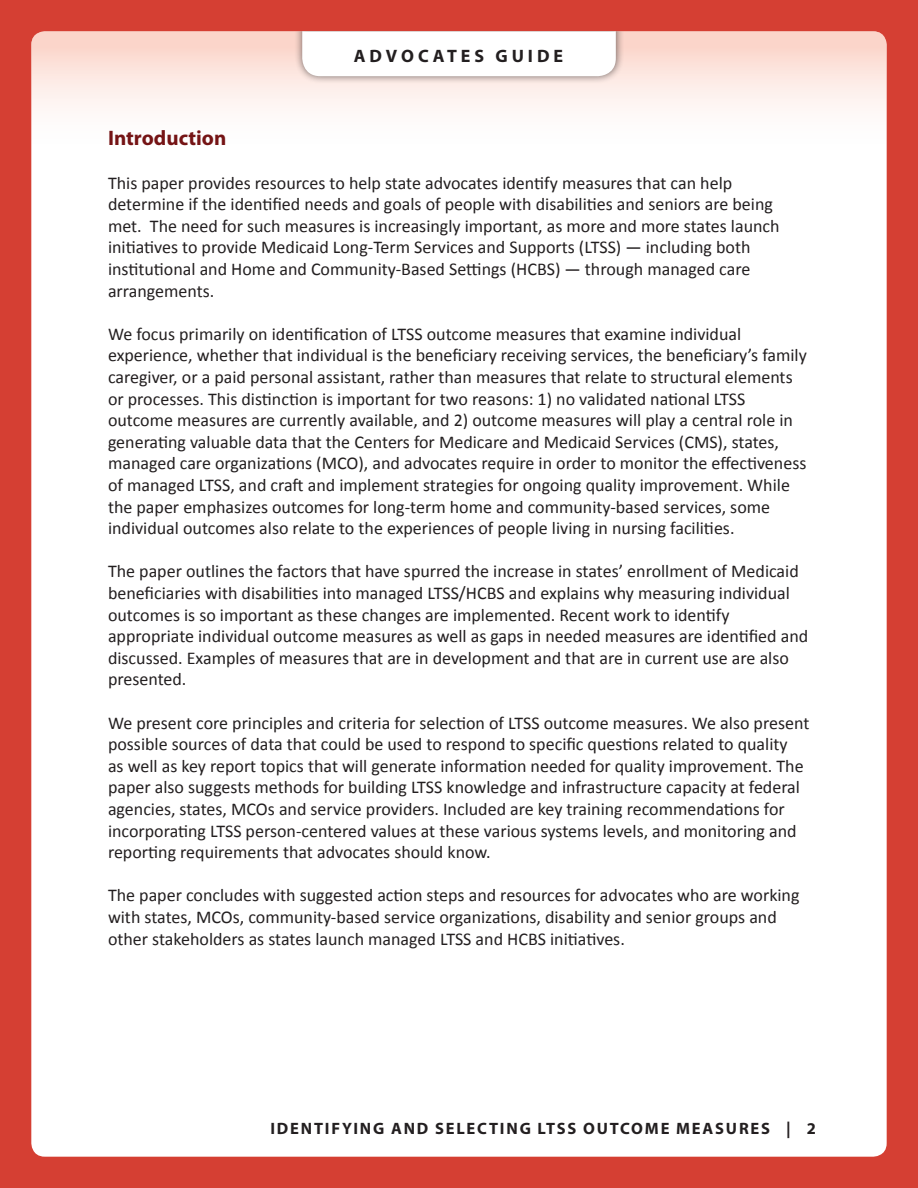
<style>
.page{position:relative;width:918px;height:1188px;background:#d53f33}
.page>*{position:absolute;margin:0;border:0;box-sizing:border-box;transform-origin:0 0}
.Subhead_1{font:700 21px "Myriad Pro";color:#751415}
.Body_text_1{font:18px/21.6px "Calibri";color:#231f20}
.t1{font:700 18px "Myriad Pro";letter-spacing:.22em;color:#231f20}
.bottom_folio{font:700 16.5px "Myriad Pro";letter-spacing:.11em;color:#231f20}
</style>
<div class="page">
<div style="left:31px;top:31px;width:856px;height:1126px;background:#fff;border-radius:14px"></div>
<div style="left:31px;top:31px;width:856px;height:126px;background:linear-gradient(to bottom,#fbd4c8,#fff)"></div>
<div style="left:294px;top:31px;width:330px;height:53px;background:#231f20;opacity:.65"></div>
<svg style="left:302px;top:31px;width:314px;height:45px"></svg>
<p class="t1" style="left:354px;top:44px;width:211px">ADVOCATES GUIDE</p>
<p class="Subhead_1" style="left:108px;top:125px;width:120px">Introduction</p>
<p class="Body_text_1" style="left:108px;top:172px;width:673px">This paper provides resources to help state advocates identify measures that can help determine if the identified needs and goals of people with disabilities and seniors are being met. The need for such measures is increasingly important, as more and more states launch initiatives to provide Medicaid Long-Term Services and Supports (LTSS) — including both institutional and Home and Community-Based Settings (HCBS) — through managed care arrangements.</p>
<p class="Body_text_1" style="left:108px;top:323px;width:700px">We focus primarily on identification of LTSS outcome measures that examine individual experience, whether that individual is the beneficiary receiving services, the beneficiary’s family caregiver, or a paid personal assistant, rather than measures that relate to structural elements or processes. This distinction is important for two reasons: 1) no validated national LTSS outcome measures are currently available, and 2) outcome measures will play a central role in generating valuable data that the Centers for Medicare and Medicaid Services (CMS), states, managed care organizations (MCO), and advocates require in order to monitor the effectiveness of managed LTSS, and craft and implement strategies for ongoing quality improvement. While the paper emphasizes outcomes for long-term home and community-based services, some individual outcomes also relate to the experiences of people living in nursing facilities.</p>
<p class="Body_text_1" style="left:108px;top:561px;width:702px">The paper outlines the factors that have spurred the increase in states’ enrollment of Medicaid beneficiaries with disabilities into managed LTSS/HCBS and explains why measuring individual outcomes is so important as these changes are implemented. Recent work to identify appropriate individual outcome measures as well as gaps in needed measures are identified and discussed. Examples of measures that are in development and that are in current use are also presented.</p>
<p class="Body_text_1" style="left:108px;top:712px;width:703px">We present core principles and criteria for selection of LTSS outcome measures. We also present possible sources of data that could be used to respond to specific questions related to quality<br>as well as key report topics that will generate information needed for quality improvement. The paper also suggests methods for building LTSS knowledge and infrastructure capacity at federal agencies, states, MCOs and service providers. Included are key training recommendations for incorporating LTSS person-centered values at these various systems levels, and monitoring and reporting requirements that advocates should know.</p>
<p class="Body_text_1" style="left:108px;top:885px;width:693px">The paper concludes with suggested action steps and resources for advocates who are working with states, MCOs, community-based service organizations, disability and senior groups and other stakeholders as states launch managed LTSS and HCBS initiatives.</p>
<p class="bottom_folio" style="left:270px;top:1118px;width:547px">IDENTIFYING AND SELECTING LTSS OUTCOME MEASURES | 2</p>
</div>
